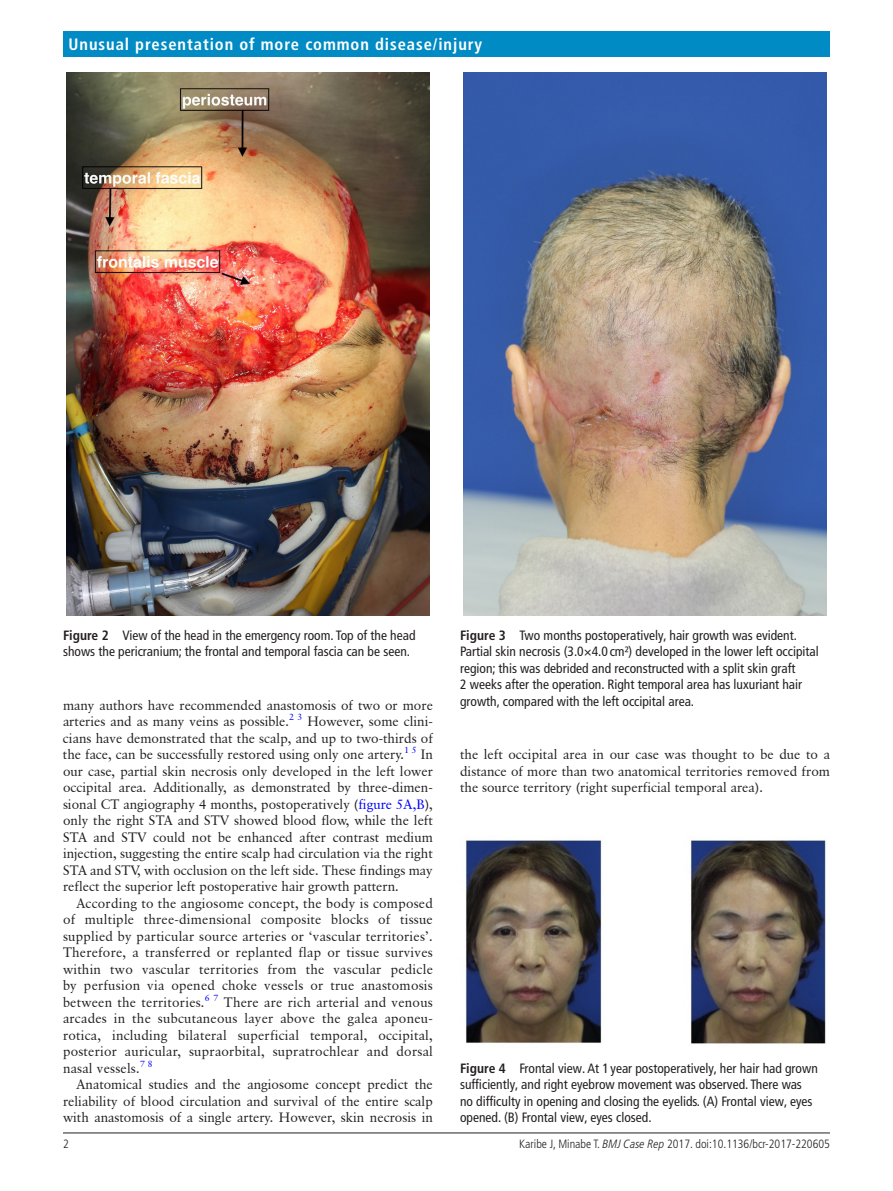
<style>
.page{position:relative;width:893px;height:1191px;background:#fff}
.page>*{position:absolute;margin:0;border:0;box-sizing:border-box;transform-origin:0 0}
.t1{font:700 condensed 16.5px "Frutiger LT Pro";letter-spacing:.055em;color:#fff}
.t2{font:13.5px/16.5px "Classical Garamond BT";color:#231f20;text-align:justify}
.t3{font:condensed 13.5px/16.5px "Frutiger LT Pro";color:#231f20}
.t4{font:300 condensed 12px "Frutiger LT Pro";color:#231f20}
.s1{font-weight:700}
.s2{color:#00f}
.s3{font-style:italic}
</style>
<div class="page">
<hr style="left:63px;top:1132px;width:767px;height:1px;background:#231f20">
<div style="left:63px;top:31px;width:767px;height:25px;background:#008bc5"></div>
<img style="left:67px;top:72px;width:362px;height:544px">
<img style="left:464px;top:72px;width:362px;height:544px">
<img style="left:465px;top:838px;width:361px;height:207px">
<p class="t1" style="left:69px;top:34px;width:415px">Unusual presentation of more common disease/injury</p>
<p class="t3" style="left:63px;top:627px;width:354px"><span class="s1">Figure 2</span> View of the head in the emergency room. Top of the head shows the pericranium; the frontal and temporal fascia can be seen.</p>
<p class="t3" style="left:460px;top:627px;width:360px"><span class="s1">Figure 3</span> Two months postoperatively, hair growth was evident.<br>Partial skin necrosis (3.0×4.0 cm²) developed in the lower left occipital region; this was debrided and reconstructed with a split skin graft<br>2 weeks after the operation. Right temporal area has luxuriant hair growth, compared with the left occipital area.</p>
<p class="t2" style="left:63px;top:696px;width:371px">many authors have recommended anastomosis of two or more arteries and as many veins as possible.<sup>2</sup> <sup>3</sup> However, some clini&shy;cians have demonstrated that the scalp, and up to two-thirds of the face, can be successfully restored using only one artery.<sup>1</sup> <sup>5</sup> In our case, partial skin necrosis only developed in the left lower occipital area. Additionally, as demonstrated by three-dimen&shy;sional CT angiography 4 months, postoperatively (<span class="s2">figure 5A,B</span>), only the right STA and STV showed blood flow, while the left STA and STV could not be enhanced after contrast medium injection, suggesting the entire scalp had circulation via the right STA and STV, with occlusion on the left side. These findings may reflect the superior left postoperative hair growth pattern.</p>
<p class="t2" style="left:63px;top:894px;width:371px;text-indent:14px">According to the angiosome concept, the body is composed of multiple three-dimensional composite blocks of tissue supplied by particular source arteries or ‘vascular territories’.<br>Therefore, a transferred or replanted flap or tissue survives within two vascular territories from the vascular pedicle by perfusion via opened choke vessels or true anastomosis between the territories.<sup>6</sup> <sup>7</sup> There are rich arterial and venous arcades in the subcutaneous layer above the galea aponeu&shy;rotica, including bilateral superficial temporal, occipital, posterior auricular, supraorbital, supratrochlear and dorsal nasal vessels.<sup>7</sup> <sup>8</sup></p>
<p class="t2" style="left:63px;top:1076px;width:371px;text-indent:14px">Anatomical studies and the angiosome concept predict the reliability of blood circulation and survival of the entire scalp with anastomosis of a single artery. However, skin necrosis in</p>
<p class="t2" style="left:460px;top:746px;width:371px">the left occipital area in our case was thought to be due to a distance of more than two anatomical territories removed from the source territory (right superficial temporal area).</p>
<p class="t3" style="left:460px;top:1059px;width:359px"><span class="s1">Figure 4</span> Frontal view. At 1 year postoperatively, her hair had grown sufficiently, and right eyebrow movement was observed. There was no difficulty in opening and closing the eyelids. (A) Frontal view, eyes opened. (B) Frontal view, eyes closed.</p>
<p class="t4" style="left:63px;top:1136px;width:7px">2</p>
<p class="t4" style="left:519px;top:1136px;width:312px">Karibe J, Minabe T. <span class="s3">BMJ Case Rep</span> 2017. doi:10.1136/bcr-2017-220605</p>
</div>
